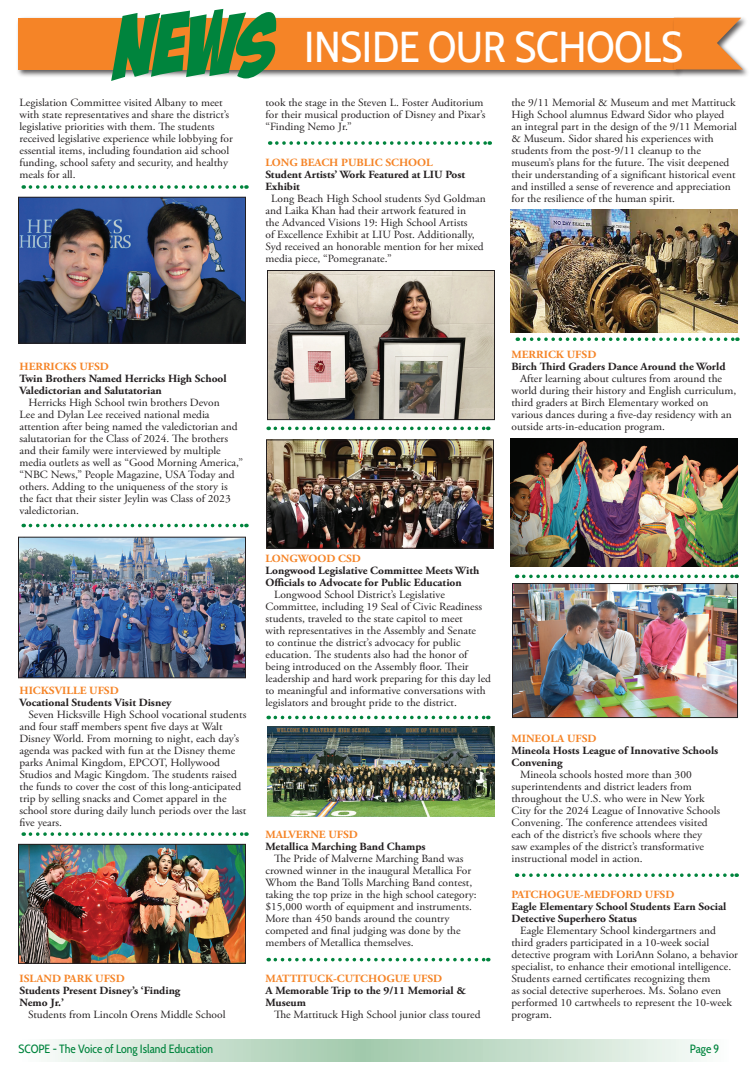
<style>
.page{position:relative;width:756px;height:1080px;background:#fff}
.page>*{position:absolute;margin:0;border:0;box-sizing:border-box;transform-origin:0 0}
.t1{font:43.2px "Cabin Condensed";color:#fff}
.t2{font:12px "Cabin Condensed";color:#00843d}
.t3{font:11px/12px "Adobe Garamond Pro";color:#231f20;scale:1.04 1}
.t4{font:700 11px/12px "Adobe Garamond Pro";color:#231f20;scale:1.04 1}
.t5{font:700 11px "Adobe Garamond Pro";color:#f58427;scale:1.04 1}
</style>
<div class="page">
<svg style="left:53px;top:1039px;width:646px;height:22px;background:#c8e0ce"></svg>
<div style="left:16px;top:16px;width:668px;height:62px;background:#231f20;opacity:.75"></div>
<div style="left:18px;top:18px;width:658px;height:52px;background:#f58427"></div>
<div style="left:672px;top:16px;width:78px;height:62px;background:#231f20;opacity:.75"></div>
<svg style="left:674px;top:18px;width:69px;height:52px;background:#ee9349"></svg>
<svg style="left:111px;top:9px;width:165px;height:72px"></svg>
<svg style="left:30px;top:185px;width:217px;height:4px"></svg>
<svg style="left:30px;top:524px;width:217px;height:3px"></svg>
<svg style="left:30px;top:832px;width:217px;height:4px"></svg>
<svg style="left:277px;top:141px;width:213px;height:4px"></svg>
<svg style="left:275px;top:427px;width:214px;height:3px"></svg>
<svg style="left:275px;top:958px;width:214px;height:3px"></svg>
<svg style="left:275px;top:716px;width:214px;height:3px"></svg>
<svg style="left:524px;top:337px;width:214px;height:4px"></svg>
<svg style="left:524px;top:575px;width:213px;height:3px"></svg>
<svg style="left:524px;top:873px;width:213px;height:4px"></svg>
<img style="left:20px;top:199px;width:224px;height:143px">
<div style="left:18px;top:197px;width:228px;height:147px;border:1px solid #231f20"></div>
<img style="left:20px;top:539px;width:224px;height:137px">
<div style="left:18px;top:537px;width:228px;height:141px;border:1px solid #231f20"></div>
<img style="left:20px;top:846px;width:224px;height:116px">
<div style="left:18px;top:844px;width:228px;height:120px;border:1px solid #231f20"></div>
<img style="left:269px;top:272px;width:224px;height:146px">
<div style="left:267px;top:270px;width:228px;height:150px;border:1px solid #231f20"></div>
<img style="left:268px;top:441px;width:224px;height:106px">
<div style="left:266px;top:439px;width:228px;height:110px;border:1px solid #231f20"></div>
<img style="left:267px;top:727px;width:228px;height:89px">
<img style="left:510px;top:209px;width:228px;height:124px">
<img style="left:510px;top:438px;width:228px;height:128px">
<img style="left:514px;top:585px;width:222px;height:131px">
<div style="left:512px;top:583px;width:226px;height:135px;border:1px solid #231f20"></div>
<p class="t3" style="left:19px;top:97px;width:207px">Legislation Committee visited Albany to meet with state representatives and share the district’s legislative priorities with them. The students received legislative experience while lobbying for essential items, including foundation aid school funding, school safety and security, and healthy meals for all.</p>
<h1 class="t1" style="left:304px;top:14px;width:380px">INSIDE OUR SCHOOLS</h1>
<p class="t3" style="left:265px;top:97px;width:213px">took the stage in the Steven L. Foster Auditorium for their musical production of Disney and Pixar’s “Finding Nemo Jr.”</p>
<p class="t5" style="left:265px;top:156px;width:163px">LONG BEACH PUBLIC SCHOOL</p>
<p class="t4" style="left:265px;top:169px;width:194px">Student Artists’ Work Featured at LIU Post<br>Exhibit</p>
<p class="t3" style="left:265px;top:193px;width:213px;text-indent:6px">Long Beach High School students Syd Goldman and Laika Khan had their artwork featured in<br>the Advanced Visions 19: High School Artists<br>of Excellence Exhibit at LIU Post. Additionally, Syd received an honorable mention for her mixed media piece, “Pomegranate.”</p>
<p class="t3" style="left:511px;top:97px;width:218px">the 9/11 Memorial &amp; Museum and met Mattituck High School alumnus Edward Sidor who played an integral part in the design of the 9/11 Memorial &amp; Museum. Sidor shared his experiences with students from the post-9/11 cleanup to the museum’s plans for the future. The visit deepened their understanding of a significant historical event and instilled a sense of reverence and appreciation for the resilience of the human spirit.</p>
<p class="t5" style="left:19px;top:360px;width:88px">HERRICKS UFSD</p>
<p class="t4" style="left:19px;top:373px;width:201px">Twin Brothers Named Herricks High School<br>Valedictorian and Salutatorian</p>
<p class="t3" style="left:19px;top:397px;width:216px;text-indent:9px">Herricks High School twin brothers Devon<br>Lee and Dylan Lee received national media attention after being named the valedictorian and salutatorian for the Class of 2024. The brothers and their family were interviewed by multiple media outlets as well as “Good Morning America,” “NBC News,” People Magazine, USA Today and others. Adding to the uniqueness of the story is the fact that their sister Jeylin was Class of 2023 valedictorian.</p>
<p class="t5" style="left:19px;top:684px;width:97px">HICKSVILLE UFSD</p>
<p class="t4" style="left:19px;top:697px;width:148px">Vocational Students Visit Disney</p>
<p class="t3" style="left:19px;top:709px;width:220px;text-indent:9px">Seven Hicksville High School vocational students and four staff members spent five days at Walt Disney World. From morning to night, each day’s agenda was packed with fun at the Disney theme parks Animal Kingdom, EPCOT, Hollywood Studios and Magic Kingdom. The students raised the funds to cover the cost of this long-anticipated trip by selling snacks and Comet apparel in the school store during daily lunch periods over the last five years.</p>
<p class="t5" style="left:19px;top:972px;width:103px">ISLAND PARK UFSD</p>
<p class="t4" style="left:19px;top:985px;width:156px">Students Present Disney’s ‘Finding<br>Nemo Jr.’</p>
<p class="t3" style="left:28px;top:1009px;width:191px">Students from Lincoln Orens Middle School</p>
<p class="t5" style="left:265px;top:552px;width:93px">LONGWOOD CSD</p>
<p class="t4" style="left:265px;top:565px;width:207px">Longwood Legislative Committee Meets With<br>Officials to Advocate for Public Education</p>
<p class="t3" style="left:265px;top:589px;width:218px;text-indent:9px">Longwood School District’s Legislative Committee, including 19 Seal of Civic Readiness students, traveled to the state capitol to meet<br>with representatives in the Assembly and Senate<br>to continue the district’s advocacy for public education. The students also had the honor of being introduced on the Assembly floor. Their leadership and hard work preparing for this day led to meaningful and informative conversations with legislators and brought pride to the district.</p>
<p class="t5" style="left:265px;top:828px;width:90px">MALVERNE UFSD</p>
<p class="t4" style="left:265px;top:841px;width:156px">Metallica Marching Band Champs</p>
<p class="t3" style="left:265px;top:853px;width:204px;text-indent:9px">The Pride of Malverne Marching Band was crowned winner in the inaugural Metallica For Whom the Band Tolls Marching Band contest, taking the top prize in the high school category: $15,000 worth of equipment and instruments.<br>More than 450 bands around the country competed and final judging was done by the members of Metallica themselves.</p>
<p class="t5" style="left:265px;top:972px;width:171px">MATTITUCK-CUTCHOGUE UFSD</p>
<p class="t4" style="left:265px;top:985px;width:194px">A Memorable Trip to the 9/11 Memorial &amp;<br>Museum</p>
<p class="t3" style="left:274px;top:1009px;width:200px">The Mattituck High School junior class toured</p>
<p class="t5" style="left:511px;top:348px;width:83px">MERRICK UFSD</p>
<p class="t4" style="left:511px;top:361px;width:207px">Birch Third Graders Dance Around the World</p>
<p class="t3" style="left:511px;top:373px;width:218px;text-indent:9px">After learning about cultures from around the world during their history and English curriculum, third graders at Birch Elementary worked on various dances during a five-day residency with an outside arts-in-education program.</p>
<p class="t5" style="left:511px;top:732px;width:83px">MINEOLA UFSD</p>
<p class="t4" style="left:511px;top:745px;width:200px">Mineola Hosts League of Innovative Schools<br>Convening</p>
<p class="t3" style="left:511px;top:769px;width:202px;text-indent:9px">Mineola schools hosted more than 300 superintendents and district leaders from throughout the U.S. who were in New York City for the 2024 League of Innovative Schools Convening. The conference attendees visited each of the district’s five schools where they saw examples of the district’s transformative instructional model in action.</p>
<p class="t5" style="left:511px;top:888px;width:158px">PATCHOGUE-MEDFORD UFSD</p>
<p class="t4" style="left:511px;top:901px;width:208px">Eagle Elementary School Students Earn Social<br>Detective Superhero Status</p>
<p class="t3" style="left:511px;top:925px;width:219px;text-indent:9px">Eagle Elementary School kindergartners and third graders participated in a 10-week social detective program with LoriAnn Solano, a behavior specialist, to enhance their emotional intelligence.<br>Students earned certificates recognizing them<br>as social detective superheroes. Ms. Solano even performed 10 cartwheels to represent the 10-week program.</p>
<p class="t2" style="left:19px;top:1040px;width:196px">SCOPE - The Voice of Long Island Education</p>
<p class="t2" style="left:690px;top:1040px;width:31px">Page 9</p>
</div>
